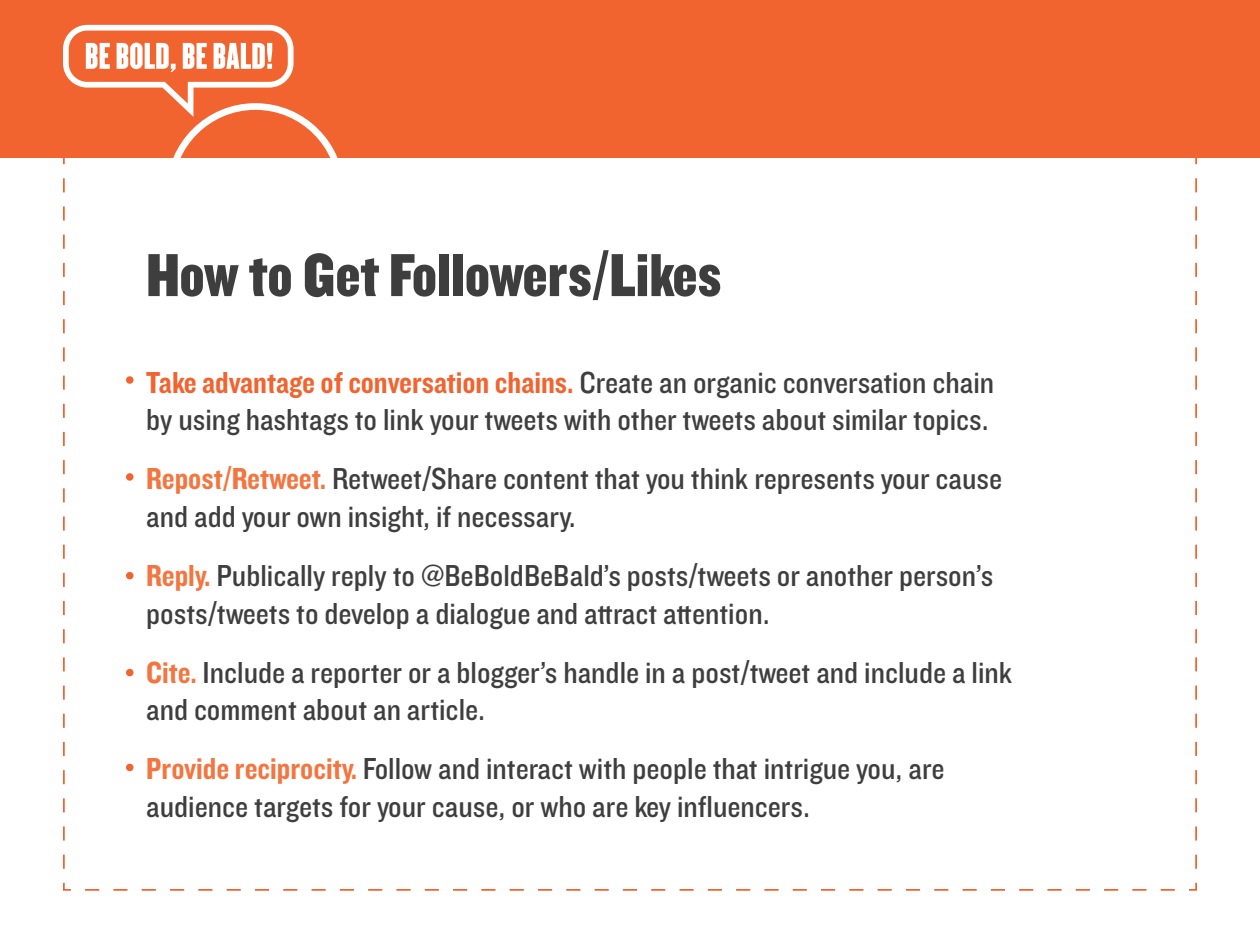
<style>
.page{position:relative;width:1260px;height:945px;background:#fff}
.page>*{position:absolute;margin:0;border:0;box-sizing:border-box;transform-origin:0 0}
.t1{font:63px "Knockout HTF70 Full Welterwt";color:#3e3e3f}
.t2{font:31.5px/58.8px "Knockout HTF30 Junior Welterwt";color:#3e3e3f}
.t3{font:31.5px "Knockout HTF50 Welterweight";color:#f2642f}
.s1{font-family:"Knockout HTF30 Junior Welterwt";color:#3e3e3f}
.s2{font-family:"Knockout HTF50 Welterweight";color:#f37540}
</style>
<div class="page">
<div style="left:0;top:0;width:1260px;height:158px;background:#f2642f"></div>
<svg style="left:63px;top:25px;width:275px;height:844px"></svg>
<div style="left:126px;top:376px;width:8px;height:8px;background:#f2642f;border-radius:50%"></div>
<div style="left:126px;top:572px;width:8px;height:7px;background:#f2642f;border-radius:50%"></div>
<div style="left:126px;top:473px;width:8px;height:8px;background:#f2642f;border-radius:50%"></div>
<div style="left:126px;top:669px;width:8px;height:7px;background:#f2642f;border-radius:50%"></div>
<div style="left:126px;top:764px;width:8px;height:7px;background:#f2642f;border-radius:50%"></div>
<h1 class="t1" style="left:146px;top:242px;width:577px">How to Get Followers/Likes</h1>
<p class="t3" style="left:146px;top:366px;width:850px">Take advantage of conversation chains. <span class="s1">Create an organic conversation chain</span></p>
<p class="t2" style="left:146px;top:392px;width:857px">by using hashtags to link your tweets with other tweets about similar topics.<br><span class="s2">Repost/Retweet.</span> Retweet/Share content that you think represents your cause</p>
<p class="t2" style="left:146px;top:488px;width:849px">and add your own insight, if necessary.<br><span class="s2">Reply.</span> Publically reply to @BeBoldBeBaldÕs posts/tweets or another personÕs</p>
<p class="t2" style="left:146px;top:585px;width:868px">posts/tweets to develop a dialogue and attract attention.<br><span class="s2">Cite.</span> Include a reporter or a bloggerÕs handle in a post/tweet and include a link</p>
<p class="t2" style="left:146px;top:682px;width:800px">and comment about an article.<br><span class="s2">Provide reciprocity.</span> Follow and interact with people that intrigue you, are</p>
<p class="t2" style="left:146px;top:778px;width:665px">audience targets for your cause, or who are key influencers.</p>
</div>
